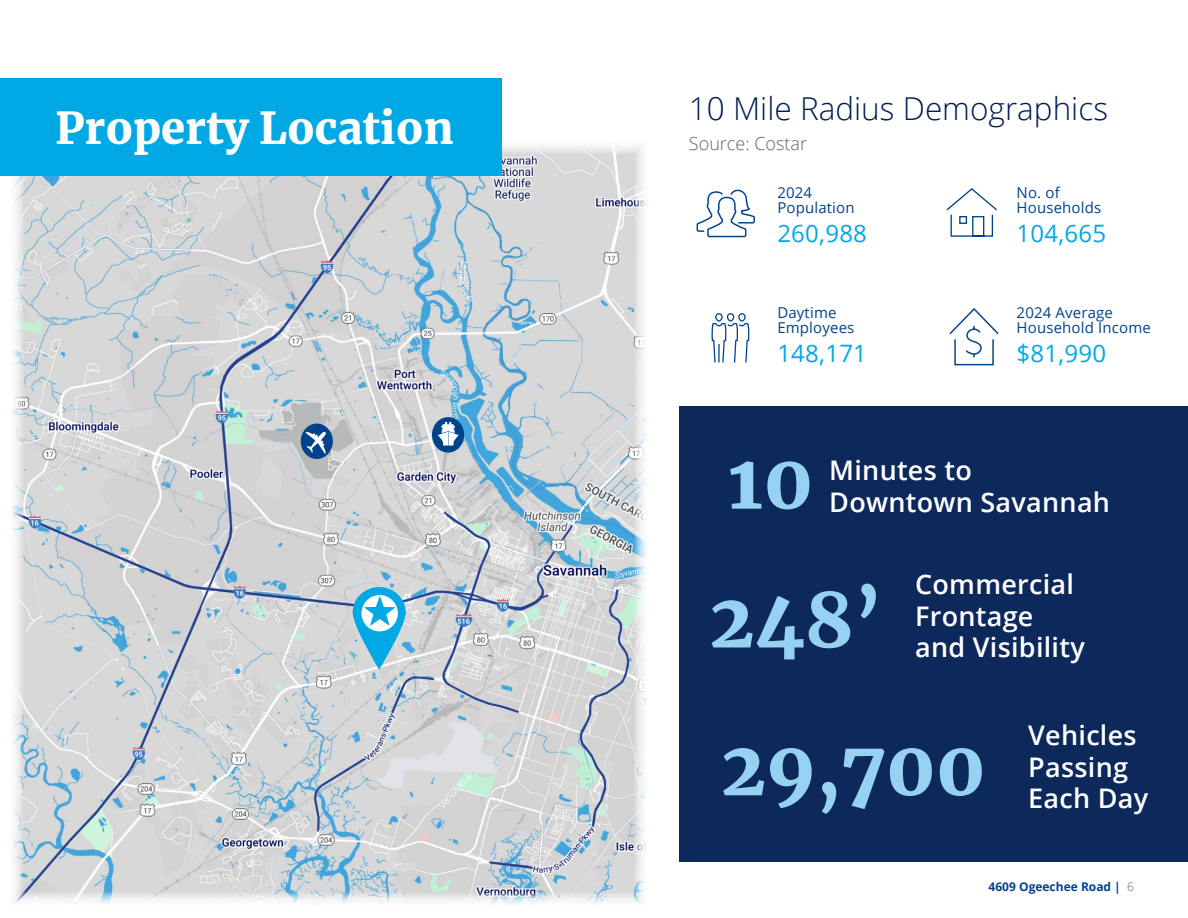
<style>
.page{position:relative;width:1188px;height:918px;background:#fff}
.page>*{position:absolute;margin:0;border:0;box-sizing:border-box;transform-origin:0 0}
.t1{font:900 75px "Merriweather";color:#96d1f2}
.t2{font:900 43.5px "Merriweather";color:#fff}
.t3{font:300 31.5px "Open Sans";color:#001d53}
.t4{font:600 27px/31.5px "Open Sans";letter-spacing:.01em;color:#fff}
.t5{font:24px "Open Sans";letter-spacing:.01em;color:#00a8e4}
.t6{font:300 18px "Open Sans";color:#5f636a}
.t7{font:15px/15px "Open Sans";letter-spacing:.01em;color:#00438c}
.t8{font:700 12px "Open Sans";color:#00438c}
.s1{font-weight:300;color:#5f636a}
</style>
<div class="page">
<img style="left:11px;top:146px;width:636px;height:759px">
<svg style="left:696px;top:189px;width:59px;height:49px"></svg>
<svg style="left:949px;top:308px;width:50px;height:58px"></svg>
<div style="left:679px;top:406px;width:509px;height:455px;background:#0d285b"></div>
<svg style="left:946px;top:188px;width:51px;height:49px"></svg>
<svg style="left:712px;top:313px;width:37px;height:50px"></svg>
<div style="left:301px;top:424px;width:32px;height:35px;background:#00438c;border-radius:50%"></div>
<svg style="left:306px;top:431px;width:20px;height:23px"></svg>
<div style="left:432px;top:417px;width:32px;height:36px;background:#00438c;border-radius:50%"></div>
<svg style="left:438px;top:422px;width:21px;height:24px"></svg>
<svg style="left:353px;top:587px;width:53px;height:83px"></svg>
<div style="left:0;top:79px;width:502px;height:97px;background:#00a8e4"></div>
<h2 class="t2" style="left:56px;top:98px;width:400px">Property Location</h2>
<p class="t3" style="left:689px;top:87px;width:421px">10 Mile Radius Demographics</p>
<p class="t6" style="left:689px;top:131px;width:120px">Source: Costar</p>
<p class="t7" style="left:777px;top:185px;width:79px">2024<br>Population</p>
<p class="t5" style="left:777px;top:217px;width:91px">260,988</p>
<p class="t7" style="left:1017px;top:185px;width:86px">No. of<br>Households</p>
<p class="t5" style="left:1017px;top:217px;width:91px">104,665</p>
<p class="t7" style="left:777px;top:304px;width:79px">Daytime<br>Employees</p>
<p class="t5" style="left:777px;top:337px;width:91px">148,171</p>
<p class="t7" style="left:1017px;top:305px;width:136px">2024 Average<br>Household Income</p>
<p class="t5" style="left:1017px;top:336px;width:91px">$81,990</p>
<h1 class="t1" style="left:728px;top:429px;width:87px">10</h1>
<p class="t4" style="left:829px;top:454px;width:282px">Minutes to<br>Downtown Savannah</p>
<h1 class="t1" style="left:709px;top:568px;width:175px">248’</h1>
<p class="t4" style="left:915px;top:568px;width:171px">Commercial<br>Frontage and Visibility</p>
<h1 class="t1" style="left:721px;top:716px;width:267px">29,700</h1>
<p class="t4" style="left:1028px;top:719px;width:122px">Vehicles<br>Passing<br>Each Day</p>
<p class="t8" style="left:989px;top:878px;width:147px">4609 Ogeechee Road | <span class="s1">6</span></p>
</div>
